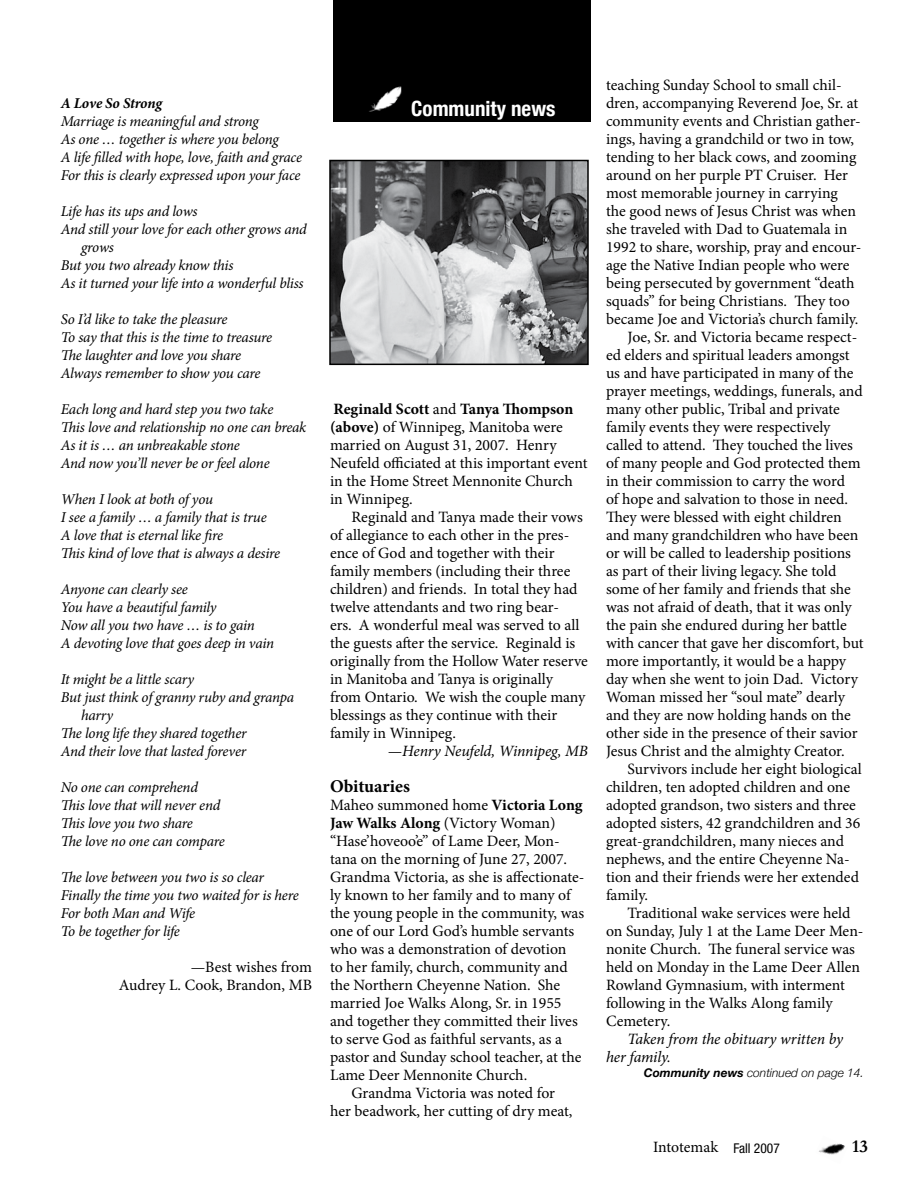
<style>
.page{position:relative;width:918px;height:1188px;background:#fff}
.page>*{position:absolute;margin:0;border:0;box-sizing:border-box;transform-origin:0 0}
.t1{font:700 condensed 21px "Helvetica Neue";color:#fff}
.t2{font:700 18px "Minion Pro";color:#000}
.t3{font:700 18px "Garamond";color:#000}
.t4{font:15.75px/18px "Minion Pro";color:#000}
.t5{font:italic 15.75px/18px "Minion Pro";letter-spacing:-.01em;color:#000}
.t6{font:italic 15px/18px "Minion Pro";letter-spacing:-.02em;color:#000}
.t7{font:italic 700 15px "Minion Pro";letter-spacing:-.015em;color:#000}
.t8{font:italic 300 12px "Helvetica Neue";color:#000}
.s1{font-weight:700}
.s2{font-family:"Helvetica Neue";font-stretch:condensed;font-size:13.5px}
</style>
<div class="page">
<img style="left:819px;top:1143px;width:26px;height:12px">
<div style="left:333px;top:0;width:258px;height:122px;background:#000"></div>
<img style="left:369px;top:86px;width:33px;height:26px">
<img style="left:332px;top:163px;width:254px;height:199px">
<div style="left:329px;top:160px;width:260px;height:205px;border:2px solid #000"></div>
<p class="t7" style="left:61px;top:93px;width:103px">A Love So Strong</p>
<p class="t6" style="left:61px;top:112px;width:243px">Marriage is meaningful and strong<br>As one … together is where you belong<br>A life filled with hope, love, faith and grace For this is clearly expressed upon your face</p>
<p class="t6" style="left:61px;top:202px;width:138px">Life has its ups and lows</p>
<p class="t6" style="left:61px;top:220px;width:247px">And still your love for each other grows and</p>
<p class="t6" style="left:81px;top:238px;width:34px">grows</p>
<p class="t6" style="left:61px;top:256px;width:174px">But you two already know this</p>
<p class="t6" style="left:61px;top:274px;width:244px">As it turned your life into a wonderful bliss</p>
<p class="t6" style="left:61px;top:310px;width:213px">So I’d like to take the pleasure<br>To say that this is the time to treasure<br>The laughter and love you share<br>Always remember to show you care</p>
<p class="t6" style="left:61px;top:400px;width:247px">Each long and hard step you two take<br>This love and relationship no one can break As it is … an unbreakable stone<br>And now you’ll never be or feel alone</p>
<p class="t6" style="left:61px;top:490px;width:221px">When I look at both of you<br>I see a family … a family that is true<br>A love that is eternal like fire<br>This kind of love that is always a desire</p>
<p class="t6" style="left:61px;top:580px;width:215px">Anyone can clearly see<br>You have a beautiful family<br>Now all you two have … is to gain<br>A devoting love that goes deep in vain</p>
<p class="t6" style="left:61px;top:670px;width:135px">It might be a little scary</p>
<p class="t6" style="left:61px;top:688px;width:235px">But just think of granny ruby and granpa</p>
<p class="t6" style="left:81px;top:706px;width:34px">harry</p>
<p class="t6" style="left:61px;top:724px;width:187px">The long life they shared together</p>
<p class="t6" style="left:61px;top:742px;width:187px">And their love that lasted forever</p>
<p class="t6" style="left:61px;top:778px;width:166px">No one can comprehend<br>This love that will never end<br>This love you two share<br>The love no one can compare</p>
<p class="t6" style="left:61px;top:868px;width:240px">The love between you two is so clear<br>Finally the time you two waited for is here<br>For both Man and Wife<br>To be together for life</p>
<p class="t4" style="left:119px;top:958px;width:195px;text-align:right">—Best wishes from<br>Audrey L. Cook, Brandon, MB</p>
<h1 class="t1" style="left:411px;top:96px;width:146px">Community news</h1>
<p class="t4" style="left:330px;top:400px;width:259px"><span class="s1">Reginald Scott</span> and <span class="s1">Tanya Thompson (above)</span> of Winnipeg, Manitoba were married on August 31, 2007. Henry<br>Neufeld officiated at this important event in the Home Street Mennonite Church in Winnipeg.</p>
<p class="t4" style="left:330px;top:508px;width:260px;text-indent:21px">Reginald and Tanya made their vows of allegiance to each other in the pres&shy;ence of God and together with their family members (including their three children) and friends. In total they had twelve attendants and two ring bear-<br>ers. A wonderful meal was served to all the guests after the service. Reginald is originally from the Hollow Water reserve in Manitoba and Tanya is originally from Ontario. We wish the couple many blessings as they continue with their family in Winnipeg.</p>
<p class="t5" style="left:388px;top:742px;width:202px">—Henry Neufeld, Winnipeg, MB</p>
<p class="t2" style="left:330px;top:774px;width:82px">Obituaries</p>
<p class="t4" style="left:330px;top:796px;width:254px">Maheo summoned home <span class="s1">Victoria Long</span></p>
<p class="t4" style="left:330px;top:814px;width:227px"><span class="s1">Jaw Walks Along</span> (Victory Woman)</p>
<p class="t4" style="left:330px;top:832px;width:231px">“Hase’hoveoo’e” of Lame Deer, Mon-</p>
<p class="t4" style="left:330px;top:850px;width:239px">tana on the morning of June 27, 2007.</p>
<p class="t4" style="left:330px;top:868px;width:256px">Grandma Victoria, as she is affectionate-</p>
<p class="t4" style="left:330px;top:886px;width:242px">ly known to her family and to many of</p>
<p class="t4" style="left:330px;top:904px;width:256px">the young people in the community, was</p>
<p class="t4" style="left:330px;top:922px;width:246px">one of our Lord God’s humble servants</p>
<p class="t4" style="left:330px;top:940px;width:238px">who was a demonstration of devotion</p>
<p class="t4" style="left:330px;top:958px;width:239px">to her family, church, community and</p>
<p class="t4" style="left:330px;top:976px;width:232px">the Northern Cheyenne Nation. She</p>
<p class="t4" style="left:330px;top:994px;width:233px">married Joe Walks Along, Sr. in 1955</p>
<p class="t4" style="left:330px;top:1012px;width:249px">and together they committed their lives</p>
<p class="t4" style="left:330px;top:1030px;width:234px">to serve God as faithful servants, as a</p>
<p class="t4" style="left:330px;top:1048px;width:253px">pastor and Sunday school teacher, at the</p>
<p class="t4" style="left:330px;top:1066px;width:199px">Lame Deer Mennonite Church.</p>
<p class="t4" style="left:351px;top:1084px;width:205px">Grandma Victoria was noted for</p>
<p class="t4" style="left:330px;top:1102px;width:244px">her beadwork, her cutting of dry meat,</p>
<p class="t4" style="left:606px;top:76px;width:237px">teaching Sunday School to small chil-</p>
<p class="t4" style="left:606px;top:94px;width:254px">dren, accompanying Reverend Joe, Sr. at</p>
<p class="t4" style="left:606px;top:112px;width:256px">community events and Christian gather-</p>
<p class="t4" style="left:606px;top:130px;width:250px">ings, having a grandchild or two in tow,</p>
<p class="t4" style="left:606px;top:148px;width:252px">tending to her black cows, and zooming</p>
<p class="t4" style="left:606px;top:166px;width:243px">around on her purple PT Cruiser. Her</p>
<p class="t4" style="left:606px;top:184px;width:233px">most memorable journey in carrying</p>
<p class="t4" style="left:606px;top:202px;width:252px">the good news of Jesus Christ was when</p>
<p class="t4" style="left:606px;top:220px;width:243px">she traveled with Dad to Guatemala in</p>
<p class="t4" style="left:606px;top:238px;width:257px">1992 to share, worship, pray and encour-</p>
<p class="t4" style="left:606px;top:256px;width:245px">age the Native Indian people who were</p>
<p class="t4" style="left:606px;top:274px;width:250px">being persecuted by government “death</p>
<p class="t4" style="left:606px;top:292px;width:245px">squads” for being Christians. They too</p>
<p class="t4" style="left:606px;top:310px;width:254px">became Joe and Victoria’s church family.</p>
<p class="t4" style="left:627px;top:328px;width:231px">Joe, Sr. and Victoria became respect-</p>
<p class="t4" style="left:606px;top:346px;width:245px">ed elders and spiritual leaders amongst</p>
<p class="t4" style="left:606px;top:364px;width:249px">us and have participated in many of the</p>
<p class="t4" style="left:606px;top:382px;width:258px">prayer meetings, weddings, funerals, and</p>
<p class="t4" style="left:606px;top:400px;width:235px">many other public, Tribal and private</p>
<p class="t4" style="left:606px;top:418px;width:226px">family events they were respectively</p>
<p class="t4" style="left:606px;top:436px;width:249px">called to attend. They touched the lives</p>
<p class="t4" style="left:606px;top:454px;width:256px">of many people and God protected them</p>
<p class="t4" style="left:606px;top:472px;width:241px">in their commission to carry the word</p>
<p class="t4" style="left:606px;top:490px;width:244px">of hope and salvation to those in need.</p>
<p class="t4" style="left:606px;top:508px;width:237px">They were blessed with eight children</p>
<p class="t4" style="left:606px;top:526px;width:254px">and many grandchildren who have been</p>
<p class="t4" style="left:606px;top:544px;width:247px">or will be called to leadership positions</p>
<p class="t4" style="left:606px;top:562px;width:232px">as part of their living legacy. She told</p>
<p class="t4" style="left:606px;top:580px;width:246px">some of her family and friends that she</p>
<p class="t4" style="left:606px;top:598px;width:247px">was not afraid of death, that it was only</p>
<p class="t4" style="left:606px;top:616px;width:242px">the pain she endured during her battle</p>
<p class="t4" style="left:606px;top:634px;width:259px">with cancer that gave her discomfort, but</p>
<p class="t4" style="left:606px;top:652px;width:242px">more importantly, it would be a happy</p>
<p class="t4" style="left:606px;top:670px;width:253px">day when she went to join Dad. Victory</p>
<p class="t4" style="left:606px;top:688px;width:240px">Woman missed her “soul mate” dearly</p>
<p class="t4" style="left:606px;top:706px;width:246px">and they are now holding hands on the</p>
<p class="t4" style="left:606px;top:724px;width:253px">other side in the presence of their savior</p>
<p class="t4" style="left:606px;top:742px;width:240px">Jesus Christ and the almighty Creator.</p>
<p class="t4" style="left:627px;top:760px;width:236px">Survivors include her eight biological</p>
<p class="t4" style="left:606px;top:778px;width:246px">children, ten adopted children and one</p>
<p class="t4" style="left:606px;top:796px;width:251px">adopted grandson, two sisters and three</p>
<p class="t4" style="left:606px;top:814px;width:256px">adopted sisters, 42 grandchildren and 36</p>
<p class="t4" style="left:606px;top:832px;width:240px">great-grandchildren, many nieces and</p>
<p class="t4" style="left:606px;top:850px;width:245px">nephews, and the entire Cheyenne Na-</p>
<p class="t4" style="left:606px;top:868px;width:254px">tion and their friends were her extended</p>
<p class="t4" style="left:606px;top:886px;width:44px">family.</p>
<p class="t4" style="left:627px;top:904px;width:225px">Traditional wake services were held</p>
<p class="t4" style="left:606px;top:922px;width:259px">on Sunday, July 1 at the Lame Deer Men-</p>
<p class="t4" style="left:606px;top:940px;width:251px">nonite Church. The funeral service was</p>
<p class="t4" style="left:606px;top:958px;width:256px">held on Monday in the Lame Deer Allen</p>
<p class="t4" style="left:606px;top:976px;width:241px">Rowland Gymnasium, with interment</p>
<p class="t4" style="left:606px;top:994px;width:228px">following in the Walks Along family</p>
<p class="t4" style="left:606px;top:1012px;width:66px">Cemetery.</p>
<p class="t5" style="left:606px;top:1030px;width:239px;text-indent:21px">Taken from the obituary written by her family.</p>
<p class="t8" style="left:644px;top:1066px;width:222px"><span class="s1">Community news</span> continued on page 14.</p>
<p class="t4" style="left:653px;top:1138px;width:128px">Intotemak <span class="s2">Fall 2007</span></p>
<p class="t3" style="left:852px;top:1136px;width:9px">13</p>
</div>
